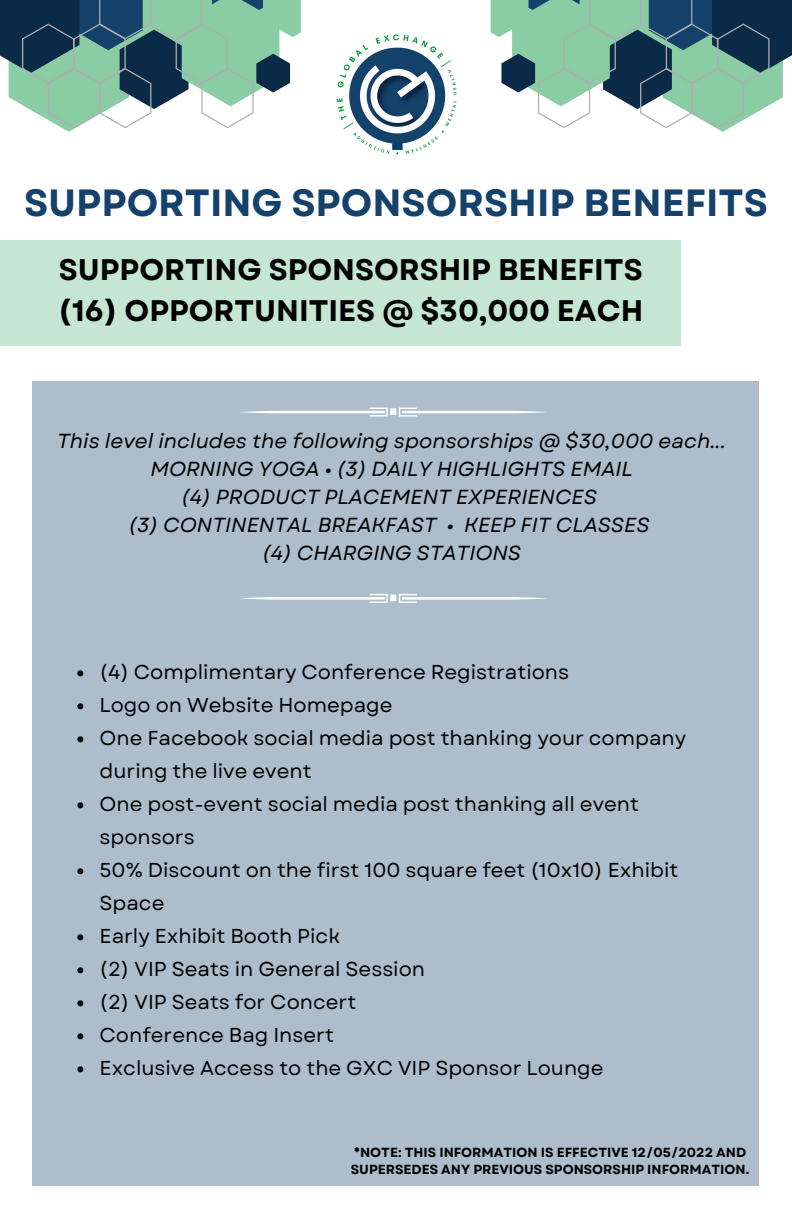
<style>
.page{position:relative;width:792px;height:1224px;background:#fff}
.page>*{position:absolute;margin:0;border:0;box-sizing:border-box;transform-origin:0 0}
.t1{font:700 37.8px "Garet";color:#14426b}
.t2{font:700 29.8px/40.8px "Garet";color:#000}
.t3{font:italic 20.4px/28px "Garet";color:#000;text-align:center}
.t4{font:20.2px/33px "Garet";color:#000}
.t5{font:700 13.2px/17.6px "Garet";color:#000}
</style>
<div class="page">
<img style="left:336px;top:34px;width:121px;height:121px">
<svg style="left:491px;top:0;width:301px;height:132px"></svg>
<svg style="left:0;top:0;width:301px;height:132px"></svg>
<div style="left:0;top:240px;width:680px;height:105px;background:#c5e6d2"></div>
<div style="left:32px;top:382px;width:727px;height:803px;background:#adbdcb"></div>
<svg style="left:77px;top:670px;width:6px;height:6px"></svg>
<svg style="left:77px;top:703px;width:6px;height:6px"></svg>
<svg style="left:77px;top:736px;width:6px;height:6px"></svg>
<svg style="left:77px;top:802px;width:6px;height:6px"></svg>
<svg style="left:77px;top:868px;width:6px;height:6px"></svg>
<svg style="left:77px;top:934px;width:6px;height:6px"></svg>
<svg style="left:77px;top:967px;width:6px;height:6px"></svg>
<svg style="left:77px;top:1000px;width:6px;height:6px"></svg>
<svg style="left:77px;top:1033px;width:6px;height:6px"></svg>
<svg style="left:77px;top:1066px;width:6px;height:6px"></svg>
<svg style="left:240px;top:408px;width:306px;height:9px"></svg>
<svg style="left:240px;top:594px;width:306px;height:9px"></svg>
<h1 class="t1" style="left:24px;top:176px;width:745px">SUPPORTING SPONSORSHIP BENEFITS</h1>
<h2 class="t2" style="left:58px;top:249px;width:586px">SUPPORTING SPONSORSHIP BENEFITS (16) OPPORTUNITIES @ $30,000 EACH</h2>
<p class="t3" style="left:57px;top:427px;width:670px">This level includes the following sponsorships @ $30,000 each...<br>MORNING YOGA • (3) DAILY HIGHLIGHTS EMAIL<br>(4) PRODUCT PLACEMENT EXPERIENCES<br>(3) CONTINENTAL BREAKFAST • KEEP FIT CLASSES<br>(4) CHARGING STATIONS</p>
<p class="t4" style="left:100px;top:656px;width:588px">(4) Complimentary Conference Registrations<br>Logo on Website Homepage<br>One Facebook social media post thanking your company during the live event<br>One post-event social media post thanking all event sponsors<br>50% Discount on the first 100 square feet (10x10) Exhibit<br>Space<br>Early Exhibit Booth Pick<br>(2) VIP Seats in General Session<br>(2) VIP Seats for Concert<br>Conference Bag Insert<br>Exclusive Access to the GXC VIP Sponsor Lounge</p>
<p class="t5" style="left:351px;top:1143px;width:400px">*NOTE: THIS INFORMATION IS EFFECTIVE 12/05/2022 AND<br>SUPERSEDES ANY PREVIOUS SPONSORSHIP INFORMATION.</p>
</div>
